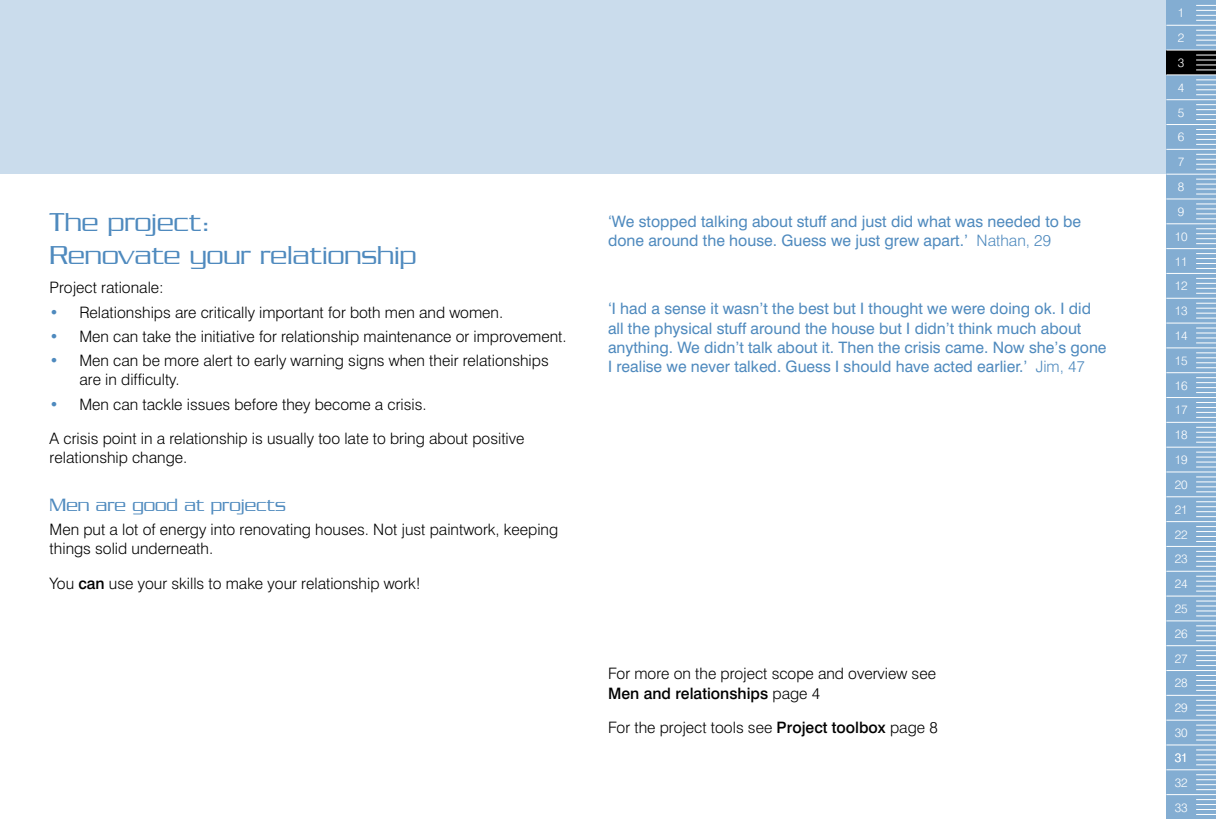
<style>
.page{position:relative;width:1216px;height:819px;background:#fff}
.page>*{position:absolute;margin:0;border:0;box-sizing:border-box;transform-origin:0 0}
.t1{font:300 28px/33.6px "Serpentine";color:#4f8abe}
.t2{font:300 19.25px "Serpentine";color:#4f8abe}
.t3{font:300 15.75px/19.2px "Swiss 721 BT";color:#000}
.t4{font:15.75px/19.2px "Swiss 721 BT";color:#4f8abe}
.t5{font:300 12.25px/24.8px "Swiss 721 BT";color:#fff;text-align:justify}
.s1{color:#4f8abe}
.s2{font-weight:500}
.s3{font-weight:300}
</style>
<div class="page">
<div style="left:0;top:0;width:1166px;height:174px;background:#cadcec"></div>
<div style="left:1166px;top:0;width:49px;height:819px;background:#83add2"></div>
<svg style="left:1196px;top:5px;width:19px;height:16px"></svg>
<div style="left:1166px;top:50px;width:49px;height:24px;background:#000"></div>
<svg style="left:1196px;top:30px;width:19px;height:16px"></svg>
<svg style="left:1196px;top:55px;width:19px;height:15px"></svg>
<svg style="left:1196px;top:79px;width:19px;height:16px"></svg>
<svg style="left:1196px;top:104px;width:19px;height:16px"></svg>
<svg style="left:1196px;top:129px;width:19px;height:16px"></svg>
<svg style="left:1196px;top:154px;width:19px;height:16px"></svg>
<svg style="left:1196px;top:179px;width:19px;height:15px"></svg>
<svg style="left:1196px;top:203px;width:19px;height:16px"></svg>
<svg style="left:1196px;top:228px;width:19px;height:16px"></svg>
<svg style="left:1196px;top:253px;width:19px;height:16px"></svg>
<svg style="left:1196px;top:278px;width:19px;height:16px"></svg>
<svg style="left:1196px;top:303px;width:19px;height:15px"></svg>
<svg style="left:1196px;top:327px;width:19px;height:16px"></svg>
<svg style="left:1196px;top:352px;width:19px;height:16px"></svg>
<svg style="left:1196px;top:377px;width:19px;height:16px"></svg>
<svg style="left:1196px;top:402px;width:19px;height:16px"></svg>
<svg style="left:1196px;top:427px;width:19px;height:15px"></svg>
<svg style="left:1196px;top:451px;width:19px;height:16px"></svg>
<svg style="left:1196px;top:476px;width:19px;height:16px"></svg>
<svg style="left:1196px;top:501px;width:19px;height:16px"></svg>
<svg style="left:1196px;top:600px;width:19px;height:16px"></svg>
<svg style="left:1196px;top:526px;width:19px;height:16px"></svg>
<svg style="left:1196px;top:625px;width:19px;height:16px"></svg>
<svg style="left:1196px;top:551px;width:19px;height:16px"></svg>
<svg style="left:1196px;top:650px;width:19px;height:16px"></svg>
<svg style="left:1196px;top:575px;width:19px;height:16px"></svg>
<svg style="left:1196px;top:675px;width:19px;height:16px"></svg>
<svg style="left:1196px;top:699px;width:19px;height:16px"></svg>
<svg style="left:1196px;top:724px;width:19px;height:16px"></svg>
<svg style="left:1196px;top:749px;width:19px;height:16px"></svg>
<svg style="left:1196px;top:774px;width:19px;height:16px"></svg>
<svg style="left:1196px;top:799px;width:19px;height:16px"></svg>
<hr style="left:1166px;top:50px;width:49px;height:1px;background:#fff">
<hr style="left:1166px;top:74px;width:49px;height:1px;background:#fff">
<hr style="left:1166px;top:99px;width:49px;height:1px;background:#fff">
<hr style="left:1166px;top:124px;width:49px;height:1px;background:#fff">
<hr style="left:1166px;top:149px;width:49px;height:1px;background:#fff">
<hr style="left:1166px;top:174px;width:49px;height:1px;background:#fff">
<hr style="left:1166px;top:198px;width:49px;height:1px;background:#fff">
<hr style="left:1166px;top:223px;width:49px;height:1px;background:#fff">
<hr style="left:1166px;top:248px;width:49px;height:1px;background:#fff">
<hr style="left:1166px;top:273px;width:49px;height:1px;background:#fff">
<hr style="left:1166px;top:298px;width:49px;height:1px;background:#fff">
<hr style="left:1166px;top:322px;width:49px;height:1px;background:#fff">
<hr style="left:1166px;top:347px;width:49px;height:1px;background:#fff">
<hr style="left:1166px;top:372px;width:49px;height:1px;background:#fff">
<hr style="left:1166px;top:397px;width:49px;height:1px;background:#fff">
<hr style="left:1166px;top:422px;width:49px;height:1px;background:#fff">
<hr style="left:1166px;top:446px;width:49px;height:1px;background:#fff">
<hr style="left:1166px;top:471px;width:49px;height:1px;background:#fff">
<hr style="left:1166px;top:496px;width:49px;height:1px;background:#fff">
<hr style="left:1166px;top:595px;width:49px;height:1px;background:#fff">
<hr style="left:1166px;top:521px;width:49px;height:1px;background:#fff">
<hr style="left:1166px;top:620px;width:49px;height:1px;background:#fff">
<hr style="left:1166px;top:546px;width:49px;height:1px;background:#fff">
<hr style="left:1166px;top:645px;width:49px;height:1px;background:#fff">
<hr style="left:1166px;top:570px;width:49px;height:1px;background:#fff">
<hr style="left:1166px;top:670px;width:49px;height:1px;background:#fff">
<hr style="left:1166px;top:694px;width:49px;height:1px;background:#fff">
<hr style="left:1166px;top:719px;width:49px;height:1px;background:#fff">
<hr style="left:1166px;top:744px;width:49px;height:1px;background:#fff">
<hr style="left:1166px;top:769px;width:49px;height:1px;background:#fff">
<hr style="left:1166px;top:794px;width:49px;height:1px;background:#fff">
<hr style="left:1166px;top:25px;width:49px;height:1px;background:#fff">
<h1 class="t1" style="left:50px;top:204px;width:368px">The project:<br>Renovate your relationship</h1>
<p class="t3" style="left:50px;top:278px;width:116px">Project rationale:</p>
<p class="t3" style="left:50px;top:302px;width:455px"><span class="s1">•</span> Relationships are critically important for both men and women.</p>
<p class="t3" style="left:50px;top:326px;width:518px"><span class="s1">•</span> Men can take the initiative for relationship maintenance or improvement.</p>
<p class="t3" style="left:79px;top:350px;width:471px;text-indent:-30px"><span class="s1">•</span> Men can be more alert to early warning signs when their relationships are in difficulty.</p>
<p class="t3" style="left:50px;top:387px;width:476px;line-height:34.1px"><span class="s1">•</span> Men can tackle issues before they become a crisis.<br>A crisis point in a relationship is usually too late to bring about positive</p>
<p class="t3" style="left:50px;top:447px;width:139px">relationship change.</p>
<p class="t2" style="left:50px;top:494px;width:238px">Men are good at projects</p>
<p class="t3" style="left:50px;top:519px;width:510px">Men put a lot of energy into renovating houses. Not just paintwork, keeping things solid underneath.</p>
<p class="t3" style="left:50px;top:573px;width:373px">You <span class="s2">can</span> use your skills to make your relationship work!</p>
<p class="t4" style="left:608px;top:211px;width:474px">‘We stopped talking about stuff and just did what was needed to be done around the house. Guess we just grew apart.’ <span class="s3">Nathan, 29</span></p>
<p class="t4" style="left:608px;top:299px;width:500px">‘I had a sense it wasn’t the best but I thought we were doing ok. I did all the physical stuff around the house but I didn’t think much about anything. We didn’t talk about it. Then the crisis came. Now she’s gone I realise we never talked. Guess I should have acted earlier.’ <span class="s3">Jim, 47</span></p>
<p class="t3" style="left:608px;top:664px;width:329px">For more on the project scope and overview see<br><span class="s2">Men and relationships</span> page 4</p>
<p class="t3" style="left:608px;top:717px;width:331px">For the project tools see <span class="s2">Project toolbox</span> page 8</p>
<p class="t5" style="left:1174px;top:0;width:15px;text-align:left">1<br>2<br>3<br>4<br>5<br>6<br>7<br>8<br>9<br>10<br>11</p>
<p class="t5" style="left:1174px;top:273px;width:15px">12</p>
<p class="t5" style="left:1174px;top:298px;width:15px">13<br>14<br>15<br>16<br>17<br>18<br>19<br>20<br>21</p>
<p class="t5" style="left:1174px;top:521px;width:15px">22</p>
<p class="t5" style="left:1174px;top:546px;width:15px">23</p>
<p class="t5" style="left:1174px;top:571px;width:15px">24</p>
<p class="t5" style="left:1174px;top:596px;width:15px">25</p>
<p class="t5" style="left:1174px;top:621px;width:15px">26</p>
<p class="t5" style="left:1174px;top:645px;width:15px">27</p>
<p class="t5" style="left:1174px;top:670px;width:15px">28<br>29<br>30<br>31<br>32<br>33</p>
</div>
